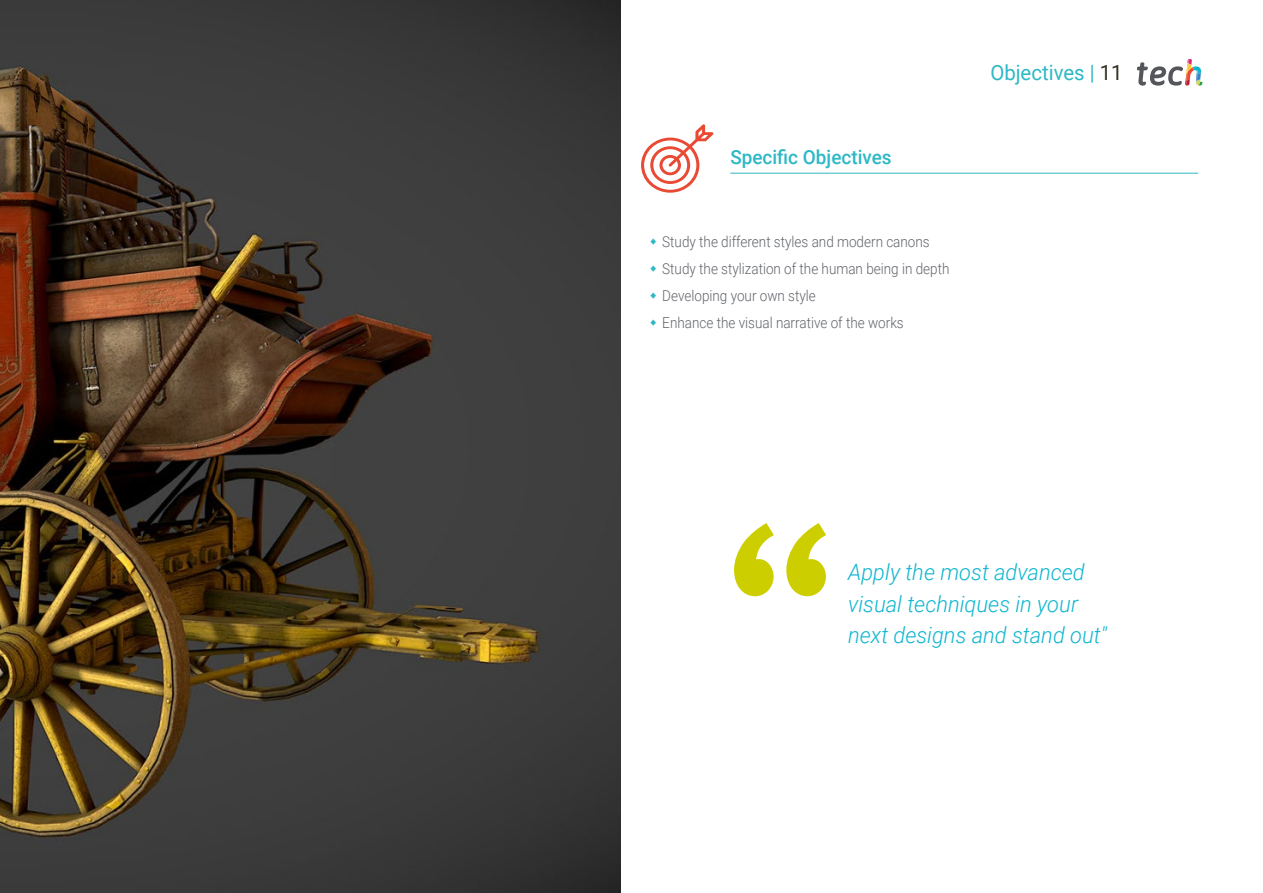
<style>
.page{position:relative;width:1263px;height:893px;background:#fff}
.page>*{position:absolute;margin:0;border:0;box-sizing:border-box;transform-origin:0 0}
.t1{font:italic 300 22.5px/31.5px "Roboto";color:#0fb6cf}
.t2{font:21px "Roboto";color:#2db8c5}
.t3{font:500 19.5px "Roboto";color:#2db8c5}
.t4{font:300 15px/26.7px "Roboto";color:#61646a;scale:.9 1}
.s1{color:#312e20}
</style>
<div class="page">
<hr style="left:730px;top:173px;width:468px;height:1px;background:#2db8c5">
<svg style="left:641px;top:124px;width:72px;height:69px"></svg>
<img style="left:0;top:0;width:621px;height:893px">
<svg style="left:1137px;top:59px;width:65px;height:27px"></svg>
<svg style="left:734px;top:523px;width:92px;height:73px"></svg>
<h3 class="t3" style="left:730px;top:144px;width:163px">Specific Objectives</h3>
<p class="t4" style="left:662px;top:228px;width:320px">Study the different styles and modern canons Study the stylization of the human being in depth Developing your own style<br>Enhance the visual narrative of the works</p>
<h2 class="t2" style="left:990px;top:57px;width:134px">Objectives | <span class="s1">11</span></h2>
<h1 class="t1" style="left:848px;top:556px;width:260px">Apply the most advanced visual techniques in your next designs and stand out"</h1>
</div>
